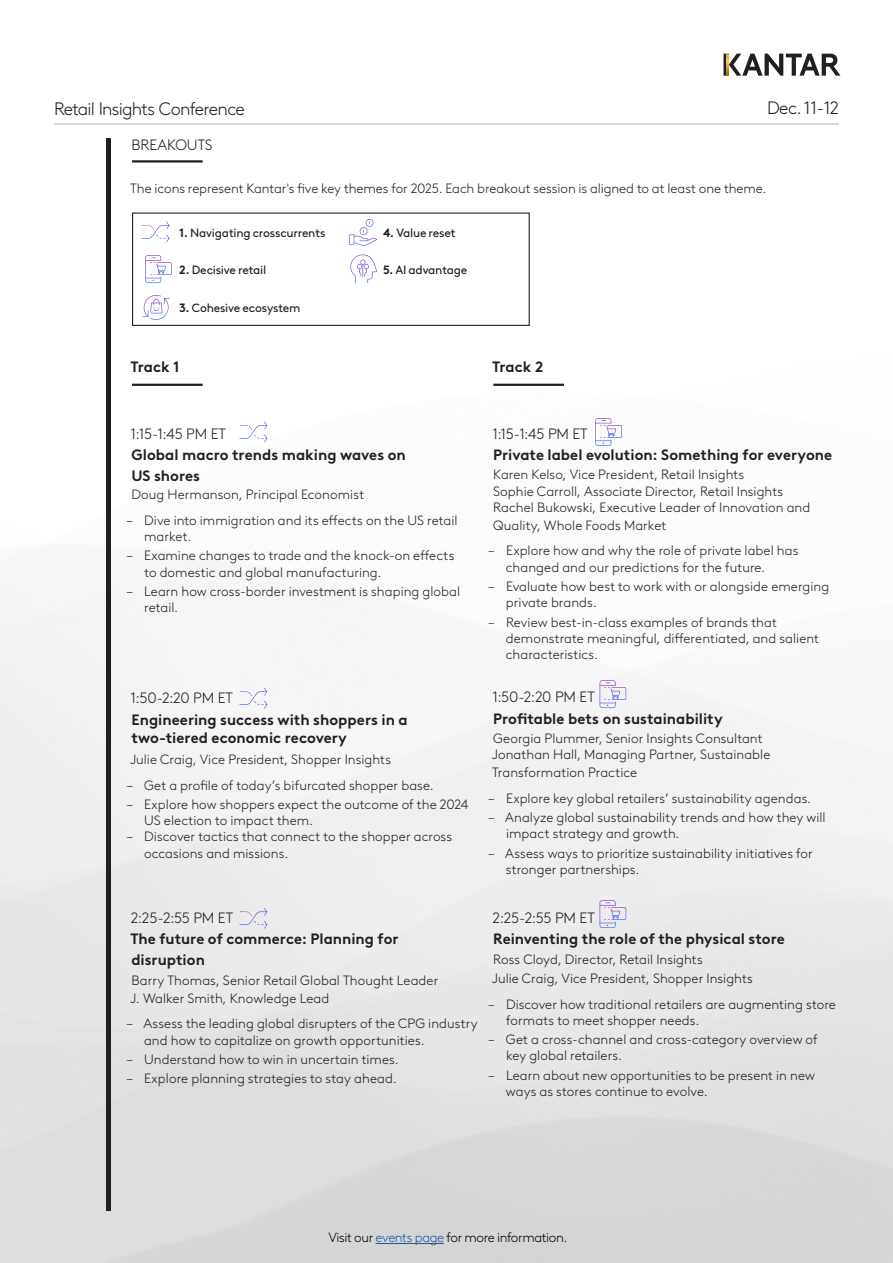
<style>
.page{position:relative;width:893px;height:1263px;background:#fff}
.page>*{position:absolute;margin:0;border:0;box-sizing:border-box;transform-origin:0 0}
.t1{font:300 18px "Kantar Brown";letter-spacing:-.045em;color:#231f20}
.Paragraph_Style_1{font:700 15px/18px "Kantar Brown";color:#231f20}
.Paragraph_Style_1-2{font:300 15px "Kantar Brown";letter-spacing:-.015em;color:#231f20}
.Paragraph_Style_1-3{font:300 13.5px/16.2px "Kantar Brown";letter-spacing:.005em;color:#231f20}
.Block_Text{font:300 13.5px "Kantar Brown";letter-spacing:-.03em;color:#040504}
.Paragraph_Style_1-4{font:12px "Kantar Brown";letter-spacing:-.02em;color:#231f20}
.s1{font-weight:700}
.s2{color:#245c9d}
</style>
<div class="page">
<img style="left:0;top:53px;width:893px;height:1210px">
<hr style="left:376px;top:1243px;width:68px;height:1px;background:#245c9d">
<svg style="left:723px;top:54px;width:117px;height:22px"></svg>
<svg style="left:726px;top:54px;width:3px;height:22px"></svg>
<hr style="left:54px;top:124px;width:785px;height:1px;background:#b0aea3">
<div style="left:106px;top:138px;width:5px;height:1072px;background:#231f20"></div>
<svg style="left:239px;top:422px;width:28px;height:20px"></svg>
<svg style="left:239px;top:688px;width:28px;height:20px"></svg>
<svg style="left:239px;top:908px;width:28px;height:20px"></svg>
<svg style="left:595px;top:418px;width:27px;height:28px"></svg>
<svg style="left:600px;top:680px;width:26px;height:28px"></svg>
<hr style="left:132px;top:160px;width:71px;height:3px;background:#231f20">
<hr style="left:132px;top:384px;width:71px;height:2px;background:#231f20">
<hr style="left:493px;top:384px;width:71px;height:2px;background:#231f20">
<div style="left:132px;top:213px;width:398px;height:113px;border:1px solid #231f20"></div>
<svg style="left:143px;top:295px;width:27px;height:25px"></svg>
<svg style="left:142px;top:222px;width:27px;height:20px"></svg>
<svg style="left:145px;top:255px;width:27px;height:28px"></svg>
<svg style="left:349px;top:219px;width:28px;height:27px"></svg>
<svg style="left:350px;top:255px;width:27px;height:28px"></svg>
<svg style="left:600px;top:900px;width:26px;height:28px"></svg>
<p class="t1" style="left:54px;top:96px;width:192px">Retail Insights Conference</p>
<p class="t1" style="left:767px;top:94px;width:74px">Dec. 11-12</p>
<p class="Paragraph_Style_1-2" style="left:131px;top:134px;width:83px">BREAKOUTS</p>
<p class="Paragraph_Style_1-3" style="left:130px;top:179px;width:638px">The icons represent Kantar's five key themes for 2025. Each breakout session is aligned to at least one theme.</p>
<p class="Paragraph_Style_1-4" style="left:179px;top:223px;width:148px"><span class="s1">1.</span> Navigating crosscurrents</p>
<p class="Paragraph_Style_1-4" style="left:179px;top:261px;width:88px"><span class="s1">2.</span> Decisive retail</p>
<p class="Paragraph_Style_1-4" style="left:179px;top:299px;width:123px"><span class="s1">3.</span> Cohesive ecosystem</p>
<p class="Paragraph_Style_1-4" style="left:383px;top:223px;width:74px"><span class="s1">4.</span> Value reset</p>
<p class="Paragraph_Style_1-4" style="left:383px;top:261px;width:86px"><span class="s1">5.</span> AI advantage</p>
<p class="Paragraph_Style_1" style="left:130px;top:356px;width:51px">Track 1</p>
<p class="Paragraph_Style_1" style="left:492px;top:356px;width:53px">Track 2</p>
<p class="Paragraph_Style_1-2" style="left:131px;top:422px;width:97px">1:15-1:45 PM ET</p>
<p class="Paragraph_Style_1" style="left:131px;top:444px;width:276px">Global macro trends making waves on</p>
<p class="Paragraph_Style_1" style="left:131px;top:465px;width:70px">US shores</p>
<p class="Paragraph_Style_1-3" style="left:132px;top:485px;width:234px">Doug Hermanson, Principal Economist</p>
<p class="Paragraph_Style_1-3" style="left:144px;top:511px;width:315px;text-indent:-17px">– Dive into immigration and its effects on the US retail market.</p>
<p class="Paragraph_Style_1-3" style="left:144px;top:547px;width:312px;text-indent:-18px">– Examine changes to trade and the knock-on effects to domestic and global manufacturing.</p>
<p class="Paragraph_Style_1-3" style="left:144px;top:582px;width:318px;text-indent:-17px">– Learn how cross-border investment is shaping global retail.</p>
<p class="Paragraph_Style_1-2" style="left:131px;top:687px;width:104px">1:50-2:20 PM ET</p>
<p class="Paragraph_Style_1" style="left:131px;top:709px;width:278px">Engineering success with shoppers in a two-tiered economic recovery</p>
<p class="Paragraph_Style_1-3" style="left:130px;top:750px;width:262px">Julie Craig, Vice President, Shopper Insights</p>
<p class="Paragraph_Style_1-3" style="left:127px;top:776px;width:309px">– Get a profile of today’s bifurcated shopper base.</p>
<p class="Paragraph_Style_1-3" style="left:144px;top:795px;width:326px;text-indent:-17px">– Explore how shoppers expect the outcome of the 2024<br>US election to impact them.</p>
<p class="Paragraph_Style_1-3" style="left:144px;top:827px;width:310px;text-indent:-17px">– Discover tactics that connect to the shopper across occasions and missions.</p>
<p class="Paragraph_Style_1-2" style="left:492px;top:422px;width:97px">1:15-1:45 PM ET</p>
<p class="Paragraph_Style_1" style="left:493px;top:444px;width:340px">Private label evolution: Something for everyone</p>
<p class="Paragraph_Style_1-3" style="left:493px;top:466px;width:253px">Karen Kelso, Vice President, Retail Insights</p>
<p class="Paragraph_Style_1-3" style="left:493px;top:482px;width:292px">Sophie Carroll, Associate Director, Retail Insights</p>
<p class="Paragraph_Style_1-3" style="left:493px;top:497px;width:319px;line-height:18px">Rachel Bukowski, Executive Leader of Innovation and<br>Quality, Whole Foods Market</p>
<p class="Paragraph_Style_1-3" style="left:506px;top:542px;width:294px;text-indent:-17px">– Explore how and why the role of private label has changed and our predictions for the future.</p>
<p class="Paragraph_Style_1-3" style="left:506px;top:577px;width:325px;text-indent:-17px">– Evaluate how best to work with or alongside emerging private brands.</p>
<p class="Paragraph_Style_1-3" style="left:506px;top:613px;width:315px;text-indent:-17px">– Review best-in-class examples of brands that demonstrate meaningful, differentiated, and salient characteristics.</p>
<p class="Paragraph_Style_1-2" style="left:492px;top:686px;width:104px">1:50-2:20 PM ET</p>
<p class="Paragraph_Style_1" style="left:493px;top:708px;width:231px">Profitable bets on sustainability</p>
<p class="Paragraph_Style_1-3" style="left:493px;top:729px;width:271px">Georgia Plummer, Senior Insights Consultant</p>
<p class="Paragraph_Style_1-3" style="left:492px;top:744px;width:280px;line-height:18px">Jonathan Hall, Managing Partner, Sustainable<br>Transformation Practice</p>
<p class="Paragraph_Style_1-3" style="left:488px;top:789px;width:324px">– Explore key global retailers’ sustainability agendas.</p>
<p class="Paragraph_Style_1-3" style="left:506px;top:808px;width:321px;text-indent:-18px">– Analyze global sustainability trends and how they will impact strategy and growth.</p>
<p class="Paragraph_Style_1-3" style="left:506px;top:844px;width:309px;text-indent:-17px">– Assess ways to prioritize sustainability initiatives for stronger partnerships.</p>
<p class="Paragraph_Style_1-2" style="left:131px;top:907px;width:104px">2:25-2:55 PM ET</p>
<p class="Paragraph_Style_1" style="left:130px;top:928px;width:270px">The future of commerce: Planning for</p>
<p class="Paragraph_Style_1" style="left:131px;top:949px;width:75px">disruption</p>
<p class="Paragraph_Style_1-3" style="left:132px;top:971px;width:308px">Barry Thomas, Senior Retail Global Thought Leader</p>
<p class="Paragraph_Style_1-3" style="left:130px;top:989px;width:201px">J. Walker Smith, Knowledge Lead</p>
<p class="Paragraph_Style_1-3" style="left:144px;top:1015px;width:335px;text-indent:-17px">– Assess the leading global disrupters of the CPG industry and how to capitalize on growth opportunities.</p>
<p class="Paragraph_Style_1-3" style="left:127px;top:1050px;width:274px">– Understand how to win in uncertain times.</p>
<p class="Paragraph_Style_1-3" style="left:127px;top:1070px;width:271px">– Explore planning strategies to stay ahead.</p>
<p class="Paragraph_Style_1-2" style="left:493px;top:907px;width:104px">2:25-2:55 PM ET</p>
<p class="Paragraph_Style_1" style="left:493px;top:928px;width:293px">Reinventing the role of the physical store</p>
<p class="Paragraph_Style_1-3" style="left:493px;top:950px;width:211px">Ross Cloyd, Director, Retail Insights</p>
<p class="Paragraph_Style_1-3" style="left:492px;top:969px;width:262px">Julie Craig, Vice President, Shopper Insights</p>
<p class="Paragraph_Style_1-3" style="left:506px;top:995px;width:331px;text-indent:-18px">– Discover how traditional retailers are augmenting store formats to meet shopper needs.</p>
<p class="Paragraph_Style_1-3" style="left:506px;top:1030px;width:313px;text-indent:-18px">– Get a cross-channel and cross-category overview of key global retailers.</p>
<p class="Paragraph_Style_1-3" style="left:506px;top:1066px;width:311px;text-indent:-17px">– Learn about new opportunities to be present in new ways as stores continue to evolve.</p>
<p class="Block_Text" style="left:328px;top:1227px;width:240px">Visit our <span class="s2">events page</span> for more information.</p>
</div>
